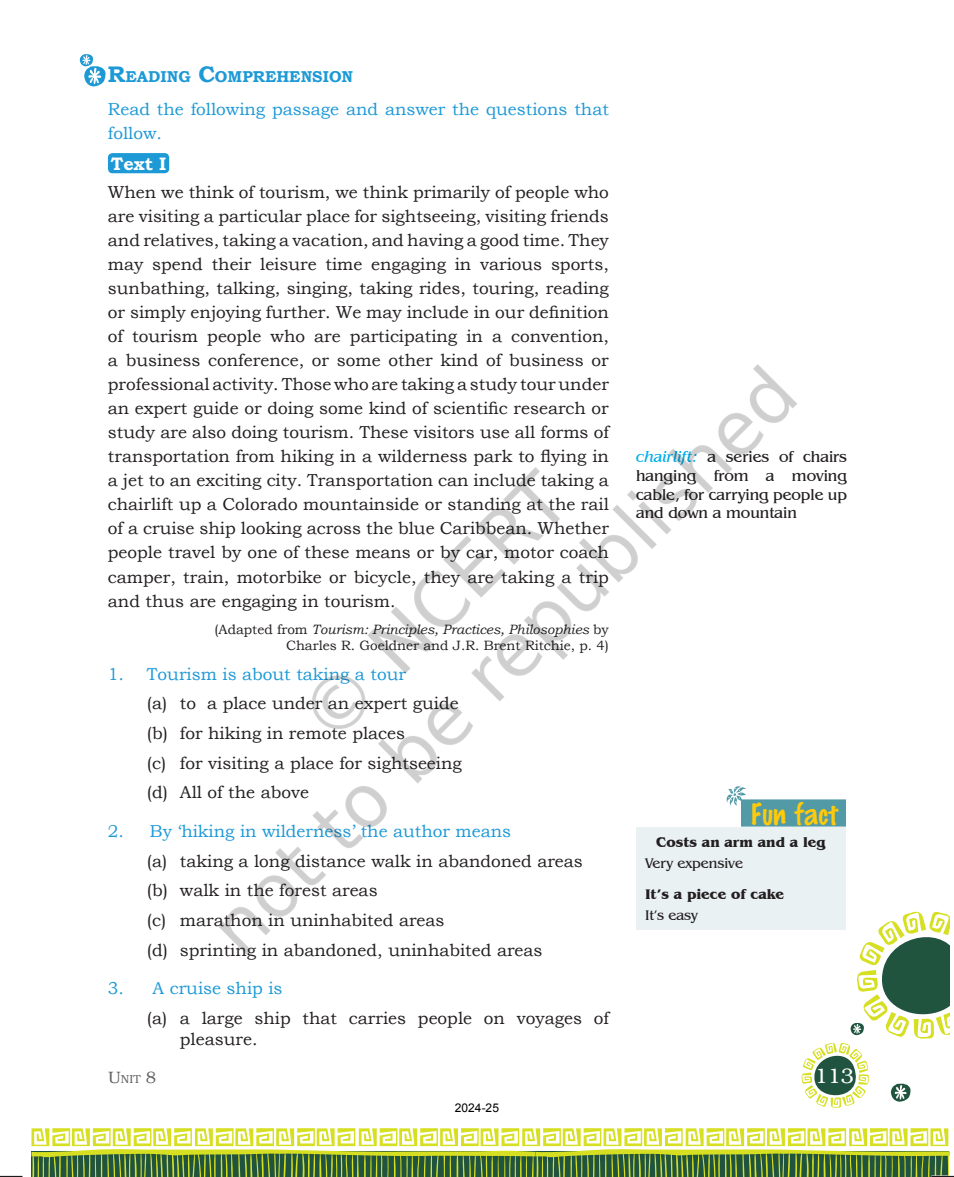
<style>
.page{position:relative;width:954px;height:1177px;background:#fff}
.page>*{position:absolute;margin:0;border:0;box-sizing:border-box;transform-origin:0 0}
.t1{font:30px "Marking Pen";color:#feca0a}
.t2{font:21px "Bookman";color:#fff}
.t3{font:700 18px "Bookman Old Style";color:#fff}
.t4{font:17.25px/24px "Bookman Old Style";color:#231f20}
.t5{font:17.25px/24px "Bookman Old Style";color:#1d99d6}
.t6{font:15.75px/18.9px "Benguiat IT Cby BT";color:#231f20;text-align:justify}
.t7{font:700 15.75px "Bookman Old Style";color:#1d99d6}
.t8{font:700 14.25px "Benguiat IT Cby BT";color:#231f20}
.t9{font:14.25px "Benguiat IT Cby BT";color:#231f20}
.t10{font:13.5px/16.2px "Bookman Old Style";color:#231f20;text-align:right}
.t11{font:12px "Arial";color:#000}
.t12{font:300 11.55px "Bookman";color:#636366}
.s1{font-size:22.5px}
.s2{font-style:italic}
.s3{font-style:italic;color:#00aee8}
.s4{font-size:16.5px}
</style>
<div class="page">
<svg style="left:934px;top:911px;width:15px;height:124px"></svg>
<svg style="left:0;top:1175px;width:20px;height:1px"></svg>
<svg style="left:31px;top:1128px;width:923px;height:49px"></svg>
<img style="left:20px;top:54px;width:914px;height:1122px">
<img style="left:116px;top:289px;width:699px;height:699px">
<p class="t7" style="left:108px;top:65px;width:247px"><span class="s1">R</span>EADING <span class="s1">C</span>OMPREHENSION</p>
<p class="t5" style="left:108px;top:97px;width:502px">Read the following passage and answer the questions that follow.</p>
<p class="t3" style="left:111px;top:151px;width:57px">Text I</p>
<p class="t4" style="left:108px;top:180px;width:503px;text-align:justify">When we think of tourism, we think primarily of people who are visiting a particular place for sightseeing, visiting friends and relatives, taking a vacation, and having a good time. They may spend their leisure time engaging in various sports, sunbathing, talking, singing, taking rides, touring, reading or simply enjoying further. We may include in our definition of tourism people who are participating in a convention, a business conference, or some other kind of business or professional activity. Those who are taking a study tour under an expert guide or doing some kind of scientific research or study are also doing tourism. These visitors use all forms of transportation from hiking in a wilderness park to flying in a jet to an exciting city. Transportation can include taking a chairlift up a Colorado mountainside or standing at the rail of a cruise ship looking across the blue Caribbean. Whether people travel by one of these means or by car, motor coach camper, train, motorbike or bicycle, they are taking a trip and thus are engaging in tourism.</p>
<p class="t10" style="left:215px;top:621px;width:396px">(Adapted from <span class="s2">Tourism: Principles, Practices, Philosophies</span> by<br>Charles R. Goeldner and J.R. Brent Ritchie, p. 4)</p>
<p class="t5" style="left:108px;top:661px;width:300px">1. Tourism is about taking a tour</p>
<p class="t4" style="left:147px;top:688px;width:316px;line-height:29.7px">(a) to a place under an expert guide (b) for hiking in remote places<br>(c) for visiting a place for sightseeing (d) All of the above</p>
<p class="t5" style="left:108px;top:819px;width:405px">2. By ‘hiking in wilderness’ the author means</p>
<p class="t4" style="left:147px;top:845px;width:437px;line-height:29.7px">(a) taking a long distance walk in abandoned areas (b) walk in the forest areas<br>(c) marathon in uninhabited areas<br>(d) sprinting in abandoned, uninhabited areas</p>
<p class="t5" style="left:108px;top:976px;width:176px">3. A cruise ship is</p>
<p class="t4" style="left:180px;top:1007px;width:431px;line-height:20.7px;text-indent:-33px">(a) a large ship that carries people on voyages of pleasure.</p>
<p class="t6" style="left:636px;top:447px;width:212px"><span class="s3">chairlift:</span> a series of chairs hanging from a moving cable, for carrying people up and down a mountain</p>
<h1 class="t1" style="left:751px;top:797px;width:89px">Fun fact</h1>
<p class="t8" style="left:656px;top:832px;width:171px">Costs an arm and a leg</p>
<p class="t9" style="left:645px;top:854px;width:100px">Very expensive</p>
<p class="t8" style="left:645px;top:885px;width:141px">It’s a piece of cake</p>
<p class="t9" style="left:645px;top:907px;width:54px">It’s easy</p>
<p class="t12" style="left:108px;top:1072px;width:50px"><span class="s4">U</span>nit <span class="s4">8</span></p>
<p class="t2" style="left:815px;top:1063px;width:41px">113</p>
<p class="t11" style="left:455px;top:1099px;width:46px">2024-25</p>
</div>
